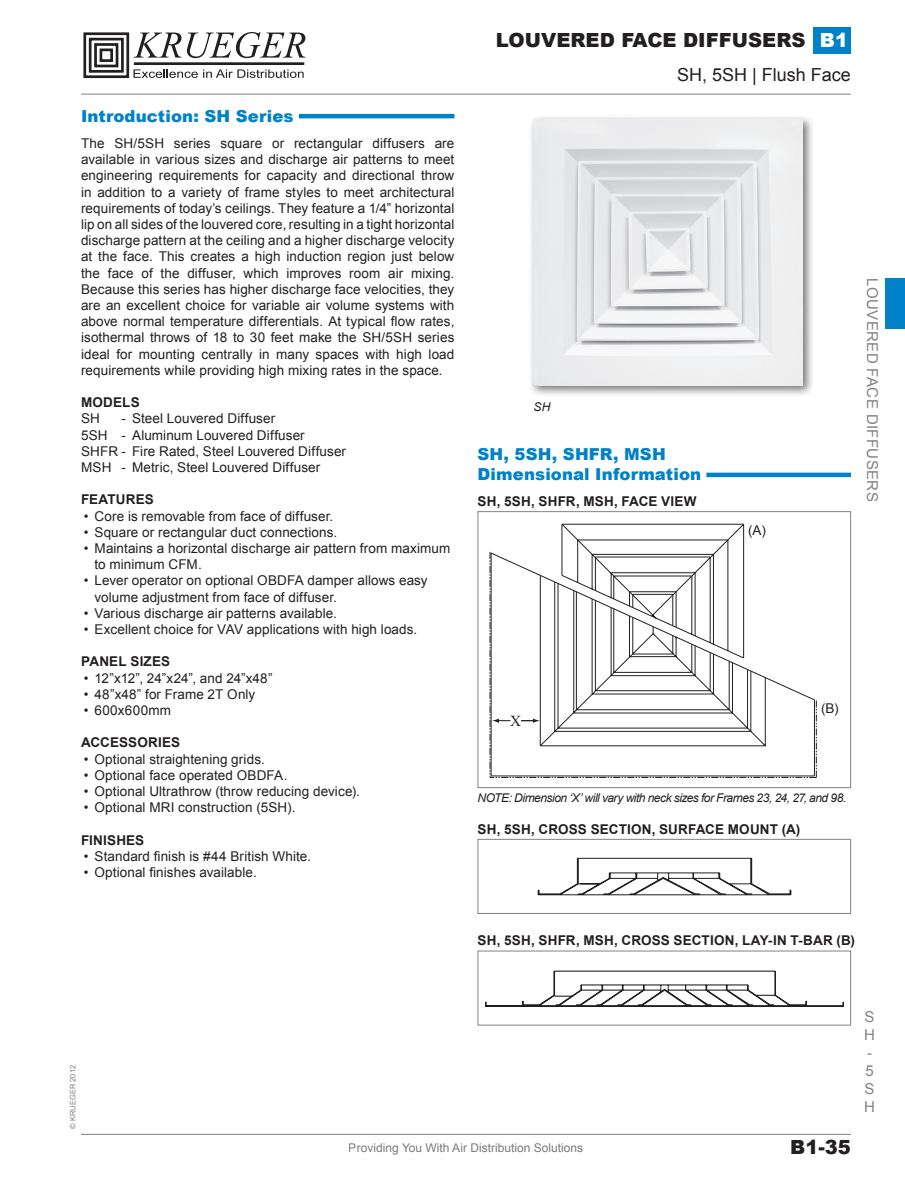
<style>
.page{position:relative;width:905px;height:1188px;background:#fff}
.page>*{position:absolute;margin:0;border:0;box-sizing:border-box;transform-origin:0 0}
.t1{font:900 19.5px "Arial";color:#231f20}
.t2{font:18px "Arial";color:#231f20}
.Normal_Text{font:900 16.5px "Arial";letter-spacing:.01em;color:#0082c8}
.t3{font:15.15px "Times New Roman";color:#231f20}
.t4{font:15px "Arial";letter-spacing:.025em;color:#808285}
.Normal_Text-2{font:13.5px/16.2px "Arial";letter-spacing:.005em;color:#231f20;text-align:justify}
.Bullets{font:13.5px/16.2px "Arial";letter-spacing:.005em;color:#231f20}
.Normal_Text-3{font:700 13.5px "Arial";letter-spacing:.01em;color:#231f20}
.Features{font:13.5px "Arial";letter-spacing:.005em;color:#231f20}
.t5{font:italic 12px "Arial";letter-spacing:-.04em;color:#231f20}
.t6{font:12px "Arial";color:#231f20}
.t7{font:7.5px "Arial";color:#808285}
.s1{color:#fff}
</style>
<div class="page">
<hr style="left:81px;top:94px;width:769px;height:1px;background:#808285">
<hr style="left:81px;top:1134px;width:769px;height:1px;background:#808285">
<div style="left:813px;top:27px;width:38px;height:27px;background:#0082c8"></div>
<div style="left:83px;top:32px;width:46px;height:46px;border:3px solid #231f20"></div>
<div style="left:89px;top:38px;width:35px;height:35px;border:3px solid #231f20"></div>
<div style="left:94px;top:43px;width:24px;height:24px;border:3px solid #231f20"></div>
<div style="left:100px;top:49px;width:13px;height:13px;border:3px solid #231f20"></div>
<hr style="left:134px;top:62px;width:170px;height:3px;background:#231f20">
<svg style="left:133px;top:32px;width:172px;height:26px"></svg>
<svg style="left:133px;top:69px;width:171px;height:9px"></svg>
<div style="left:885px;top:278px;width:19px;height:51px;background:#0082c8"></div>
<div style="left:528px;top:114px;width:286px;height:283px;background:#231f20;opacity:.6"></div>
<img style="left:533px;top:119px;width:269px;height:267px">
<svg style="left:537px;top:858px;width:254px;height:37px"></svg>
<div style="left:477px;top:839px;width:373px;height:75px;border:1px solid #808285"></div>
<svg style="left:485px;top:971px;width:359px;height:36px"></svg>
<div style="left:477px;top:951px;width:373px;height:75px;border:1px solid #808285"></div>
<svg style="left:561px;top:524px;width:184px;height:28px"></svg>
<svg style="left:489px;top:552px;width:327px;height:226px"></svg>
<div style="left:477px;top:511px;width:373px;height:277px;border:1px solid #808285"></div>
<hr style="left:706px;top:473px;width:145px;height:4px;background:#0082c8">
<hr style="left:299px;top:114px;width:155px;height:4px;background:#0082c8">
<p class="Normal_Text" style="left:81px;top:104px;width:214px">Introduction: SH Series</p>
<p class="Normal_Text-2" style="left:81px;top:135px;width:375px">The SH/5SH series square or rectangular diffusers are available in various sizes and discharge air patterns to meet engineering requirements for capacity and directional throw in addition to a variety of frame styles to meet architectural requirements of today’s ceilings. They feature a 1/4” horizontal lip on all sides of the louvered core, resulting in a tight horizontal discharge pattern at the ceiling and a higher discharge velocity at the face. This creates a high induction region just below the face of the diffuser, which improves room air mixing.<br>Because this series has higher discharge face velocities, they are an excellent choice for variable air volume systems with above normal temperature differentials. At typical flow rates, isothermal throws of 18 to 30 feet make the SH/5SH series ideal for mounting centrally in many spaces with high load requirements while providing high mixing rates in the space.</p>
<p class="Normal_Text-3" style="left:81px;top:394px;width:60px">MODELS</p>
<p class="Features" style="left:81px;top:410px;width:20px">SH</p>
<p class="Features" style="left:122px;top:410px;width:155px">- Steel Louvered Diffuser</p>
<p class="Features" style="left:81px;top:426px;width:225px">5SH - Aluminum Louvered Diffuser</p>
<p class="Features" style="left:81px;top:442px;width:266px">SHFR - Fire Rated, Steel Louvered Diffuser</p>
<p class="Features" style="left:81px;top:458px;width:241px">MSH - Metric, Steel Louvered Diffuser</p>
<p class="Normal_Text-3" style="left:81px;top:491px;width:74px">FEATURES</p>
<p class="Bullets" style="left:84px;top:508px;width:251px">• Core is removable from face of diffuser.</p>
<p class="Bullets" style="left:84px;top:524px;width:255px">• Square or rectangular duct connections.</p>
<p class="Bullets" style="left:94px;top:540px;width:357px;text-indent:-11px">• Maintains a horizontal discharge air pattern from maximum to minimum CFM.</p>
<p class="Bullets" style="left:94px;top:573px;width:334px;text-indent:-11px">• Lever operator on optional OBDFA damper allows easy volume adjustment from face of diffuser.</p>
<p class="Bullets" style="left:84px;top:605px;width:255px">• Various discharge air patterns available.</p>
<p class="Bullets" style="left:84px;top:621px;width:335px">• Excellent choice for VAV applications with high loads.</p>
<p class="Normal_Text-3" style="left:81px;top:653px;width:91px">PANEL SIZES</p>
<p class="Bullets" style="left:84px;top:670px;width:190px">• 12”x12”, 24”x24”, and 24”x48”</p>
<p class="Bullets" style="left:84px;top:686px;width:173px">• 48”x48” for Frame 2T Only</p>
<p class="Bullets" style="left:84px;top:702px;width:89px">• 600x600mm</p>
<p class="Normal_Text-3" style="left:81px;top:734px;width:101px">ACCESSORIES</p>
<p class="Bullets" style="left:84px;top:751px;width:183px">• Optional straightening grids.</p>
<p class="Bullets" style="left:84px;top:767px;width:205px">• Optional face operated OBDFA.</p>
<p class="Bullets" style="left:84px;top:783px;width:278px">• Optional Ultrathrow (throw reducing device).</p>
<p class="Bullets" style="left:84px;top:800px;width:213px">• Optional MRI construction (5SH).</p>
<p class="Normal_Text-3" style="left:81px;top:831px;width:65px">FINISHES</p>
<p class="Bullets" style="left:84px;top:848px;width:229px">• Standard finish is #44 British White.</p>
<p class="Bullets" style="left:84px;top:864px;width:174px">• Optional finishes available.</p>
<h1 class="t1" style="left:496px;top:26px;width:353px">LOUVERED FACE DIFFUSERS <span class="s1">B1</span></h1>
<p class="t2" style="left:677px;top:63px;width:175px">SH, 5SH | Flush Face</p>
<p class="t5" style="left:533px;top:399px;width:18px">SH</p>
<p class="Normal_Text" style="left:477px;top:442px;width:190px">SH, 5SH, SHFR, MSH</p>
<p class="Normal_Text" style="left:477px;top:462px;width:225px">Dimensional Information</p>
<p class="Normal_Text-3" style="left:477px;top:492px;width:220px">SH, 5SH, SHFR, MSH, FACE VIEW</p>
<p class="Features" style="left:748px;top:521px;width:19px">(A)</p>
<p class="t4" style="left:882px;top:278px;width:225px;rotate:90deg">LOUVERED FACE DIFFUSERS</p>
<p class="t3" style="left:510px;top:711px;width:12px">X</p>
<p class="Features" style="left:821px;top:700px;width:19px">(B)</p>
<p class="t5" style="left:477px;top:790px;width:370px">NOTE: Dimension ‘X’ will vary with neck sizes for Frames 23, 24, 27, and 98.</p>
<p class="Normal_Text-3" style="left:477px;top:820px;width:324px">SH, 5SH, CROSS SECTION, SURFACE MOUNT (A)</p>
<p class="Normal_Text-3" style="left:477px;top:932px;width:379px">SH, 5SH, SHFR, MSH, CROSS SECTION, LAY-IN T-BAR (B)</p>
<p class="t7" style="left:68px;top:1129px;width:65px;rotate:-90deg">© KRUEGER 2012</p>
<p class="t6" style="left:349px;top:1140px;width:236px">Providing You With Air Distribution Solutions</p>
<h1 class="t1" style="left:790px;top:1133px;width:62px">B1-35</h1>
<p class="t4" style="left:864px;top:1007px;width:12px">S</p>
<p class="t4" style="left:864px;top:1025px;width:12px">H</p>
<p class="t4" style="left:867px;top:1043px;width:6px">-</p>
<p class="t4" style="left:865px;top:1061px;width:10px">5</p>
<p class="t4" style="left:864px;top:1079px;width:12px">S</p>
<p class="t4" style="left:864px;top:1097px;width:12px">H</p>
</div>
